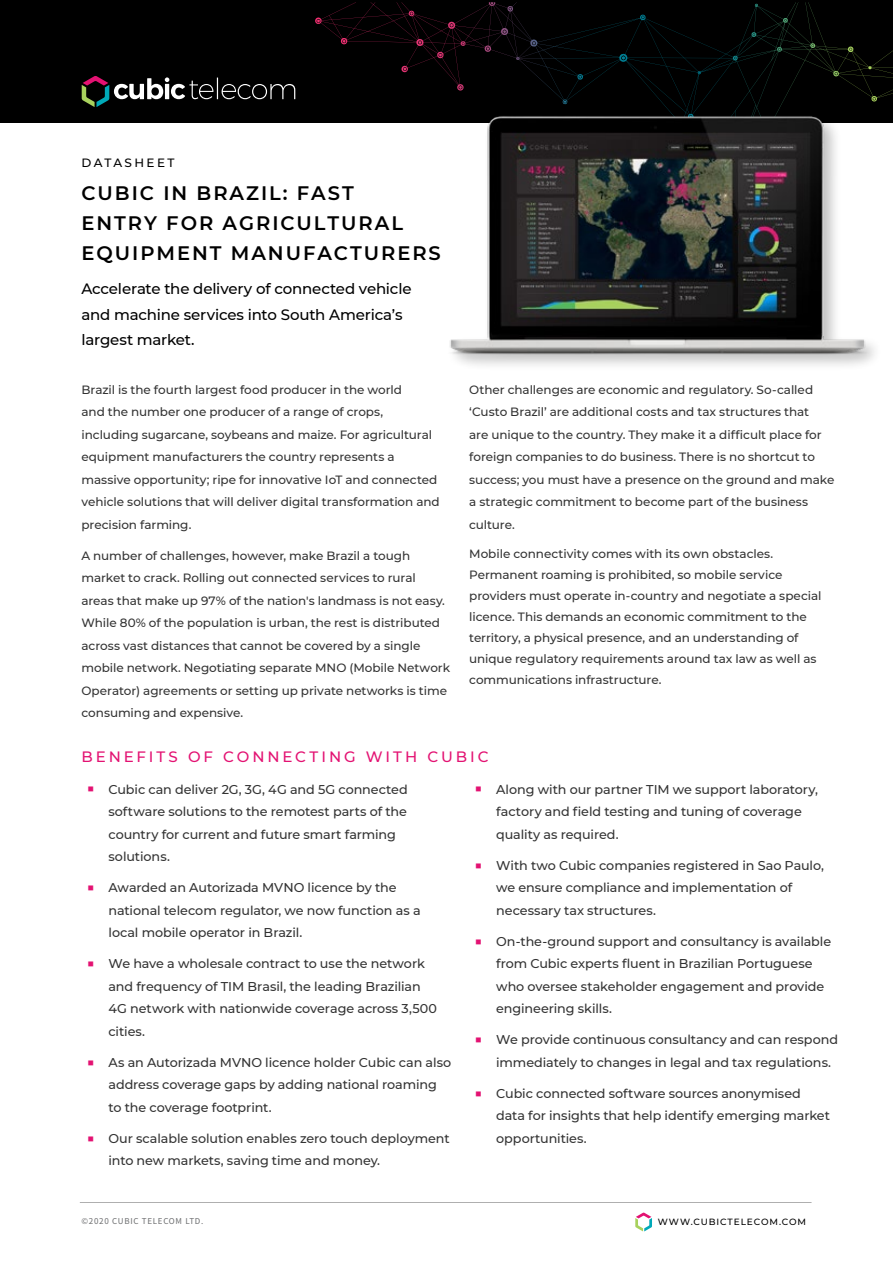
<style>
.page{position:relative;width:893px;height:1263px;background:#fff}
.page>*{position:absolute;margin:0;border:0;box-sizing:border-box;transform-origin:0 0}
.t1{font:600 19.5px/30px "Montserrat";letter-spacing:.1em;color:#000}
.t2{font:500 15px/25.5px "Montserrat";letter-spacing:-.015em;color:#000}
.t3{font:500 15px "Montserrat";letter-spacing:.195em;color:#e31272}
.t4{font:500 12.75px/22.5px "Montserrat";letter-spacing:-.005em;color:#333}
.t5{font:500 12px/22.5px "Montserrat";letter-spacing:-.005em;color:#333}
.t6{font:500 12px "Montserrat";letter-spacing:.2em;color:#000}
.t7{font:9px "Source Sans Variable";letter-spacing:.08em;color:#6d6e70}
.t8{font:500 9px "Montserrat";letter-spacing:.1em;color:#000}
</style>
<div class="page">
<svg style="left:635px;top:1212px;width:17px;height:19px"></svg>
<hr style="left:80px;top:1202px;width:731px;height:1px;background:#000">
<div style="left:0;top:0;width:893px;height:123px;background:#000"></div>
<svg style="left:82px;top:76px;width:213px;height:31px"></svg>
<svg style="left:315px;top:2px;width:510px;height:78px"></svg>
<img style="left:450px;top:80px;width:438px;height:286px">
<p class="t6" style="left:81px;top:154px;width:95px">DATASHEET</p>
<h1 class="t1" style="left:81px;top:177px;width:361px">CUBIC IN BRAZIL: FAST<br>ENTRY FOR AGRICULTURAL<br>EQUIPMENT MANUFACTURERS</h1>
<p class="t2" style="left:81px;top:276px;width:332px">Accelerate the delivery of connected vehicle and machine services into South America’s largest market.</p>
<p class="t5" style="left:81px;top:377px;width:360px">Brazil is the fourth largest food producer in the world<br>and the number one producer of a range of crops, including sugarcane, soybeans and maize. For agricultural equipment manufacturers the country represents a massive opportunity; ripe for innovative IoT and connected vehicle solutions that will deliver digital transformation and precision farming.</p>
<p class="t5" style="left:81px;top:543px;width:370px">A number of challenges, however, make Brazil a tough market to crack. Rolling out connected services to rural areas that make up 97% of the nation's landmass is not easy.<br>While 80% of the population is urban, the rest is distributed across vast distances that cannot be covered by a single mobile network. Negotiating separate MNO (Mobile Network Operator) agreements or setting up private networks is time consuming and expensive.</p>
<p class="t5" style="left:469px;top:377px;width:367px">Other challenges are economic and regulatory. So-called ‘Custo Brazil’ are additional costs and tax structures that<br>are unique to the country. They make it a difficult place for foreign companies to do business. There is no shortcut to success; you must have a presence on the ground and make a strategic commitment to become part of the business culture.</p>
<p class="t5" style="left:469px;top:543px;width:354px;line-height:21px">Mobile connectivity comes with its own obstacles.<br>Permanent roaming is prohibited, so mobile service providers must operate in-country and negotiate a special licence. This demands an economic commitment to the territory, a physical presence, and an understanding of unique regulatory requirements around tax law as well as communications infrastructure.</p>
<p class="t3" style="left:81px;top:746px;width:409px">BENEFITS OF CONNECTING WITH CUBIC</p>
<p class="t4" style="left:108px;top:777px;width:301px;text-indent:-20px"><sup>■</sup> Cubic can deliver 2G, 3G, 4G and 5G connected software solutions to the remotest parts of the country for current and future smart farming solutions.</p>
<p class="t4" style="left:108px;top:876px;width:314px;text-indent:-20px"><sup>■</sup> Awarded an Autorizada MVNO licence by the national telecom regulator, we now function as a local mobile operator in Brazil.</p>
<p class="t4" style="left:108px;top:952px;width:330px;text-indent:-20px"><sup>■</sup> We have a wholesale contract to use the network and frequency of TIM Brasil, the leading Brazilian 4G network with nationwide coverage across 3,500 cities.</p>
<p class="t4" style="left:108px;top:1050px;width:344px;text-indent:-20px"><sup>■</sup> As an Autorizada MVNO licence holder Cubic can also address coverage gaps by adding national roaming to the coverage footprint.</p>
<p class="t4" style="left:108px;top:1126px;width:343px;text-indent:-20px"><sup>■</sup> Our scalable solution enables zero touch deployment into new markets, saving time and money.</p>
<p class="t4" style="left:496px;top:777px;width:323px;text-indent:-20px"><sup>■</sup> Along with our partner TIM we support laboratory, factory and field testing and tuning of coverage quality as required.</p>
<p class="t4" style="left:496px;top:853px;width:329px;text-indent:-20px"><sup>■</sup> With two Cubic companies registered in Sao Paulo, we ensure compliance and implementation of necessary tax structures.</p>
<p class="t4" style="left:496px;top:929px;width:337px;text-indent:-20px"><sup>■</sup> On-the-ground support and consultancy is available from Cubic experts fluent in Brazilian Portuguese who oversee stakeholder engagement and provide engineering skills.</p>
<p class="t4" style="left:496px;top:1028px;width:343px;text-indent:-20px"><sup>■</sup> We provide continuous consultancy and can respond immediately to changes in legal and tax regulations.</p>
<p class="t4" style="left:496px;top:1081px;width:335px;text-indent:-20px"><sup>■</sup> Cubic connected software sources anonymised data for insights that help identify emerging market opportunities.</p>
<p class="t7" style="left:81px;top:1215px;width:123px">©2020 CUBIC TELECOM LTD.</p>
<p class="t8" style="left:658px;top:1216px;width:150px">WWW.CUBICTELECOM.COM</p>
</div>
